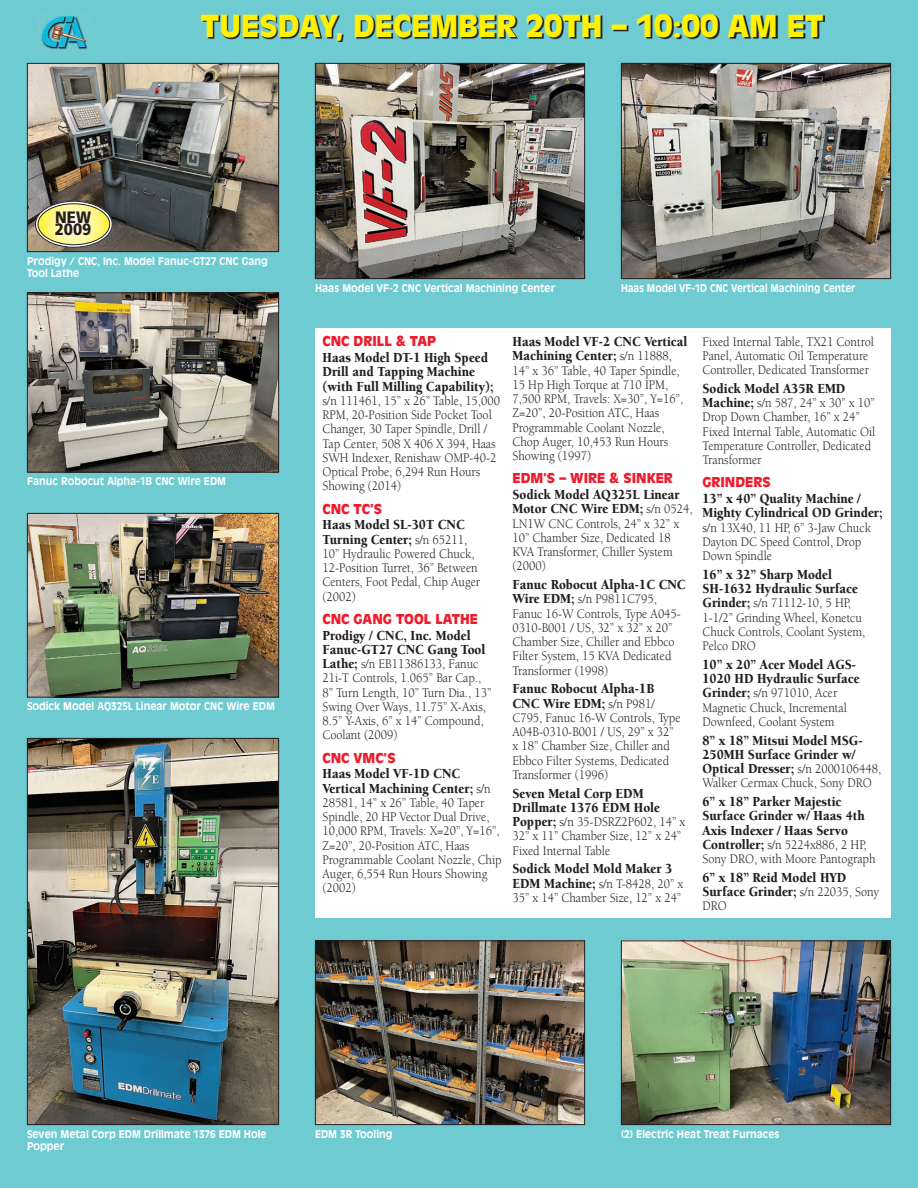
<style>
.page{position:relative;width:918px;height:1188px;background:#6fcbd2}
.page>*{position:absolute;margin:0;border:0;box-sizing:border-box;transform-origin:0 0}
.t1{font:900 30px "Antique Olive Std";color:#fff101}
.t2{font:900 16.5px "Frutiger LT Std";color:#231f20;scale:.91 1}
.Text_Copy{font:900 14.25px/14.2px "Berkeley Std";color:#231f20;scale:.9 1}
.Text_Copy-2{font:13.5px/14.2px "Berkeley Std";color:#231f20;scale:.9 1}
.Paragraph_Headlines{font:900 13.5px "Antique Olive Std";color:#ee1b2c}
.Captions{font:700 10.5px/12px "Antique Olive Std";color:#fff;scale:.95 1}
.Captions-2{font:700 10.5px "Antique Olive Std";color:#fff;scale:.9 1}
.s1{font-weight:400;font-size:13.5px}
.s2{font-weight:900;font-size:14.25px}
</style>
<div class="page">
<img style="left:40px;top:15px;width:48px;height:35px">
<img style="left:29px;top:515px;width:248px;height:181px">
<div style="left:27px;top:513px;width:252px;height:185px;border:1px solid #231f20"></div>
<img style="left:29px;top:294px;width:248px;height:176px">
<div style="left:27px;top:292px;width:252px;height:180px;border:1px solid #231f20"></div>
<img style="left:29px;top:65px;width:248px;height:185px">
<div style="left:27px;top:63px;width:252px;height:189px;border:1px solid #231f20"></div>
<img style="left:317px;top:65px;width:266px;height:212px">
<div style="left:315px;top:63px;width:270px;height:216px;border:1px solid #231f20"></div>
<img style="left:623px;top:65px;width:266px;height:212px">
<div style="left:621px;top:63px;width:270px;height:216px;border:1px solid #231f20"></div>
<img style="left:29px;top:740px;width:248px;height:383px">
<div style="left:27px;top:738px;width:252px;height:387px;border:1px solid #231f20"></div>
<img style="left:317px;top:942px;width:266px;height:181px">
<div style="left:315px;top:940px;width:270px;height:185px;border:1px solid #231f20"></div>
<img style="left:623px;top:942px;width:266px;height:181px">
<div style="left:621px;top:940px;width:270px;height:185px;border:1px solid #231f20"></div>
<div style="left:315px;top:328px;width:576px;height:590px;background:#fff"></div>
<svg style="left:203px;top:15px;width:622px;height:27px"></svg>
<svg style="left:37px;top:202px;width:74px;height:44px;background:#dad38d"></svg>
<div style="left:35px;top:201px;width:77px;height:47px;border:3px solid #fff;border-radius:50%"></div>
<div style="left:35px;top:201px;width:78px;height:46px;border:1px solid #231f20;border-radius:50%"></div>
<div style="left:38px;top:203px;width:72px;height:42px;border:1px solid #231f20;border-radius:50%"></div>
<p class="t2" style="left:55px;top:207px;width:41px">NEW</p>
<p class="t2" style="left:55px;top:220px;width:42px">2009</p>
<p class="t1" style="left:201px;top:8px;width:624px">TUESDAY, DECEMBER 20TH – 10:00 AM ET</p>
<p class="Captions" style="left:27px;top:255px;width:255px">Prodigy / CNC, Inc. Model Fanuc-GT27 CNC Gang<br>Tool Lathe</p>
<p class="Captions" style="left:27px;top:475px;width:211px">Fanuc Robocut Alpha-1B CNC Wire EDM</p>
<p class="Captions" style="left:27px;top:700px;width:262px">Sodick Model AQ325L Linear Motor CNC Wire EDM</p>
<p class="Captions" style="left:315px;top:282px;width:254px">Haas Model VF-2 CNC Vertical Machining Center</p>
<p class="Captions-2" style="left:621px;top:281px;width:262px">Haas Model VF-1D CNC Vertical Machining Center</p>
<p class="Paragraph_Headlines" style="left:322px;top:333px;width:115px">CNC DRILL &amp; TAP</p>
<p class="Text_Copy" style="left:322px;top:351px;width:192px">Haas Model DT-1 High Speed<br>Drill and Tapping Machine (with Full Milling Capability);</p>
<p class="Text_Copy-2" style="left:322px;top:394px;width:199px">s/n 111461, 15” x 26” Table, 15,000<br>RPM, 20-Position Side Pocket Tool<br>Changer, 30 Taper Spindle, Drill /<br>Tap Center, 508 X 406 X 394, Haas<br>SWH Indexer, Renishaw OMP-40-2<br>Optical Probe, 6,294 Run Hours<br>Showing (2014)</p>
<p class="Paragraph_Headlines" style="left:322px;top:501px;width:61px">CNC TC’S</p>
<p class="Text_Copy" style="left:322px;top:518px;width:162px">Haas Model SL-30T CNC<br>Turning Center; <span class="s1">s/n 65211,</span></p>
<p class="Text_Copy-2" style="left:322px;top:547px;width:177px">10” Hydraulic Powered Chuck,<br>12-Position Turret, 36” Between<br>Centers, Foot Pedal, Chip Auger (2002)</p>
<p class="Paragraph_Headlines" style="left:322px;top:611px;width:157px">CNC GANG TOOL LATHE</p>
<p class="Text_Copy" style="left:322px;top:628px;width:182px">Prodigy / CNC, Inc. Model<br>Fanuc-GT27 CNC Gang Tool</p>
<p class="Text_Copy-2" style="left:322px;top:657px;width:189px"><span class="s2">Lathe;</span> s/n EB11386133, Fanuc<br>21i-T Controls, 1.065” Bar Cap.,<br>8” Turn Length, 10” Turn Dia., 13”<br>Swing Over Ways, 11.75” X-Axis,<br>8.5” Y-Axis, 6” x 14” Compound,<br>Coolant (2009)</p>
<p class="Paragraph_Headlines" style="left:322px;top:750px;width:75px">CNC VMC’S</p>
<p class="Text_Copy" style="left:322px;top:767px;width:188px">Haas Model VF-1D CNC<br>Vertical Machining Center; <span class="s1">s/n</span></p>
<p class="Text_Copy-2" style="left:322px;top:796px;width:201px">28581, 14” x 26” Table, 40 Taper<br>Spindle, 20 HP Vector Dual Drive,<br>10,000 RPM, Travels: X=20”, Y=16”,<br>Z=20”, 20-Position ATC, Haas<br>Programmable Coolant Nozzle, Chip<br>Auger, 6,554 Run Hours Showing (2002)</p>
<p class="Text_Copy" style="left:513px;top:335px;width:196px">Haas Model VF-2 CNC Vertical<br>Machining Center; <span class="s1">s/n 11888,</span></p>
<p class="Text_Copy-2" style="left:513px;top:363px;width:191px">14” x 36” Table, 40 Taper Spindle,<br>15 Hp High Torque at 710 IPM,<br>7,500 RPM, Travels: X=30”, Y=16”,<br>Z=20”, 20-Position ATC, Haas<br>Programmable Coolant Nozzle,<br>Chop Auger, 10,453 Run Hours<br>Showing (1997)</p>
<p class="Paragraph_Headlines" style="left:513px;top:470px;width:162px">EDM’S – WIRE &amp; SINKER</p>
<p class="Text_Copy" style="left:512px;top:488px;width:202px">Sodick Model AQ325L Linear<br>Motor CNC Wire EDM; <span class="s1">s/n 0524,</span></p>
<p class="Text_Copy-2" style="left:512px;top:516px;width:187px">LN1W CNC Controls, 24” x 32” x<br>10” Chamber Size, Dedicated 18<br>KVA Transformer, Chiller System (2000)</p>
<p class="Text_Copy" style="left:512px;top:578px;width:194px">Fanuc Robocut Alpha-1C CNC</p>
<p class="Text_Copy-2" style="left:512px;top:592px;width:189px"><span class="s2">Wire EDM;</span> s/n P9811C795,<br>Fanuc 16-W Controls, Type A045-<br>0310-B001 / US, 32” x 32” x 20”<br>Chamber Size, Chiller and Ebbco<br>Filter System, 15 KVA Dedicated<br>Transformer (1998)</p>
<p class="Text_Copy" style="left:512px;top:682px;width:160px">Fanuc Robocut Alpha-1B<br>CNC Wire EDM; <span class="s1">s/n P981/</span></p>
<p class="Text_Copy-2" style="left:512px;top:711px;width:188px">C795, Fanuc 16-W Controls, Type<br>A04B-0310-B001 / US, 29” x 32” x 18” Chamber Size, Chiller and<br>Ebbco Filter Systems, Dedicated<br>Transformer (1996)</p>
<p class="Text_Copy" style="left:512px;top:786px;width:165px">Seven Metal Corp EDM<br>Drillmate 1376 EDM Hole</p>
<p class="Text_Copy-2" style="left:512px;top:815px;width:193px"><span class="s2">Popper;</span> s/n 35-DSRZ2P602, 14” x<br>32” x 11” Chamber Size, 12” x 24”<br>Fixed Internal Table</p>
<p class="Text_Copy" style="left:512px;top:862px;width:179px">Sodick Model Mold Maker 3</p>
<p class="Text_Copy-2" style="left:512px;top:876px;width:191px"><span class="s2">EDM Machine;</span> s/n T-8428, 20” x<br>35” x 14” Chamber Size, 12” x 24”</p>
<p class="Text_Copy-2" style="left:702px;top:334px;width:192px">Fixed Internal Table, TX21 Control<br>Panel, Automatic Oil Temperature<br>Controller, Dedicated Transformer</p>
<p class="Text_Copy" style="left:702px;top:381px;width:160px">Sodick Model A35R EMD</p>
<p class="Text_Copy-2" style="left:702px;top:396px;width:194px"><span class="s2">Machine;</span> s/n 587, 24” x 30” x 10”<br>Drop Down Chamber, 16” x 24”<br>Fixed Internal Table, Automatic Oil<br>Temperature Controller, Dedicated<br>Transformer</p>
<p class="Paragraph_Headlines" style="left:702px;top:474px;width:70px">GRINDERS</p>
<p class="Text_Copy" style="left:702px;top:492px;width:202px">13” x 40” Quality Machine /<br>Mighty Cylindrical OD Grinder;</p>
<p class="Text_Copy-2" style="left:702px;top:520px;width:189px">s/n 13X40, 11 HP, 6” 3-Jaw Chuck<br>Dayton DC Speed Control, Drop<br>Down Spindle</p>
<p class="Text_Copy" style="left:702px;top:567px;width:174px">16” x 32” Sharp Model<br>SH-1632 Hydraulic Surface</p>
<p class="Text_Copy-2" style="left:702px;top:596px;width:182px"><span class="s2">Grinder;</span> s/n 71112-10, 5 HP,<br>1-1/2” Grinding Wheel, Konetcu<br>Chuck Controls, Coolant System,<br>Pelco DRO</p>
<p class="Text_Copy" style="left:702px;top:657px;width:176px">10” x 20” Acer Model AGS-<br>1020 HD Hydraulic Surface</p>
<p class="Text_Copy-2" style="left:702px;top:686px;width:162px"><span class="s2">Grinder;</span> s/n 971010, Acer<br>Magnetic Chuck, Incremental<br>Downfeed, Coolant System</p>
<p class="Text_Copy" style="left:702px;top:733px;width:200px">8” x 18” Mitsui Model MSG-<br>250MH Surface Grinder w/<br>Optical Dresser; <span class="s1">s/n 2000106448,</span></p>
<p class="Text_Copy-2" style="left:702px;top:776px;width:190px">Walker Cermax Chuck, Sony DRO</p>
<p class="Text_Copy" style="left:702px;top:795px;width:182px">6” x 18” Parker Majestic<br>Surface Grinder w/ Haas 4th<br>Axis Indexer / Haas Servo</p>
<p class="Text_Copy-2" style="left:702px;top:838px;width:194px"><span class="s2">Controller;</span> s/n 5224x886, 2 HP,<br>Sony DRO, with Moore Pantograph</p>
<p class="Text_Copy" style="left:702px;top:870px;width:198px">6” x 18” Reid Model HYD<br>Surface Grinder; <span class="s1">s/n 22035, Sony</span></p>
<p class="Text_Copy-2" style="left:702px;top:899px;width:28px">DRO</p>
<p class="Captions" style="left:27px;top:1128px;width:254px">Seven Metal Corp EDM Drillmate 1376 EDM Hole<br>Popper</p>
<p class="Captions" style="left:315px;top:1128px;width:83px">EDM 3R Tooling</p>
<p class="Captions" style="left:621px;top:1128px;width:168px">(2) Electric Heat Treat Furnaces</p>
</div>
